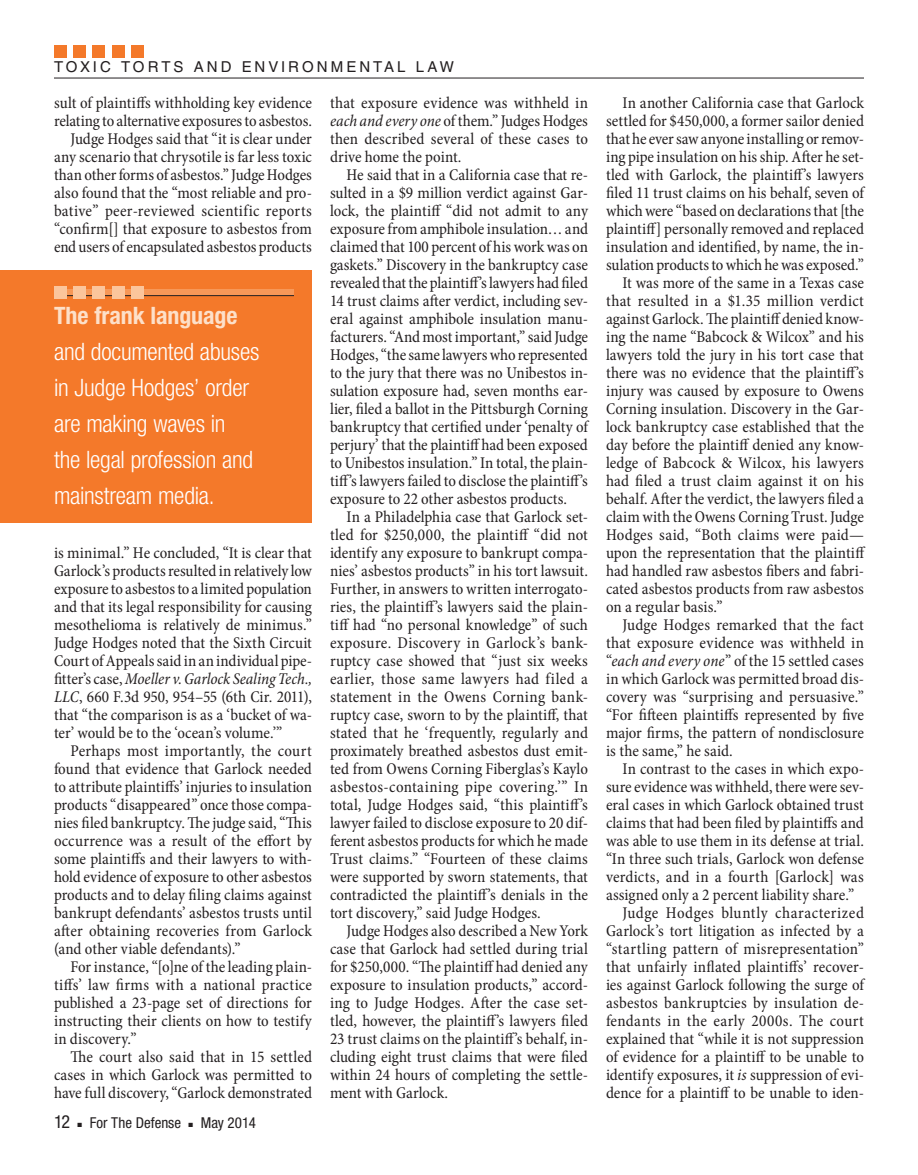
<style>
.page{position:relative;width:918px;height:1175px;background:#fff}
.page>*{position:absolute;margin:0;border:0;box-sizing:border-box;transform-origin:0 0}
.pullout_LH_block{font:300 condensed 24px/36px "Helvetica Neue";letter-spacing:-.01em;color:#fff}
.folio_left{font:condensed 18px "Helvetica Neue";color:#231f20}
.body_para_ind{font:condensed 16.5px/18px "Minion Pro";color:#231f20;text-align:justify}
.body_para_ind_tighte{font:condensed 16.5px/18px "Minion Pro";letter-spacing:-.005em;color:#231f20;text-align:justify}
.body_no_ind_tighter{font:condensed 16.5px/18px "Minion Pro";letter-spacing:-.005em;color:#231f20}
.t1{font:15px "Helvetica";letter-spacing:.2em;color:#231f20}
.folio_left-2{font:condensed 15px "Helvetica Neue";color:#231f20}
.s1{font-style:italic}
.s2{font-weight:700;color:#fde0c9}
</style>
<div class="page">
<hr style="left:54px;top:78px;width:810px;height:1px;background:#231f20">
<div style="left:54px;top:45px;width:12px;height:12px;background:#f4792a"></div>
<div style="left:73px;top:45px;width:13px;height:12px;background:#f4792a"></div>
<div style="left:93px;top:45px;width:12px;height:12px;background:#f4792a"></div>
<div style="left:112px;top:45px;width:13px;height:12px;background:#f4792a"></div>
<div style="left:132px;top:45px;width:12px;height:12px;background:#f4792a"></div>
<div style="left:0;top:270px;width:312px;height:252px;background:#f4792a"></div>
<div style="left:54px;top:290px;width:240px;height:6px;background:#f79858"></div>
<hr style="left:54px;top:295px;width:240px;height:1px;background:#231f20">
<div style="left:54px;top:286px;width:12px;height:13px;background:#fbc59c"></div>
<div style="left:73px;top:286px;width:13px;height:13px;background:#fbc59c"></div>
<div style="left:93px;top:286px;width:12px;height:13px;background:#fbc59c"></div>
<div style="left:112px;top:286px;width:13px;height:13px;background:#fbc59c"></div>
<div style="left:132px;top:286px;width:12px;height:13px;background:#fbc59c"></div>
<p class="t1" style="left:54px;top:58px;width:402px">TOXIC TORTS AND ENVIRONMENTAL LAW</p>
<p class="body_no_ind_tighter" style="left:54px;top:94px;width:260px">sult of plaintiffs withholding key evidence relating to alternative exposures to asbestos.</p>
<p class="body_para_ind_tighte" style="left:54px;top:130px;width:260px;text-indent:16px">Judge Hodges said that “it is clear under any scenario that chrysotile is far less toxic than other forms of asbestos.” Judge Hodges also found that the “most reliable and pro&shy;bative” peer-reviewed scientific reports “confirm[] that exposure to asbestos from end users of encapsulated asbestos products</p>
<p class="body_para_ind" style="left:330px;top:94px;width:260px">that exposure evidence was withheld in <span class="s1">each and every one</span> of them.” Judges Hodges then described several of these cases to drive home the point.</p>
<p class="body_para_ind_tighte" style="left:330px;top:166px;width:260px;text-indent:16px">He said that in a California case that re&shy;sulted in a $9 million verdict against Gar&shy;lock, the plaintiff “did not admit to any exposure from amphibole insulation… and claimed that 100 percent of his work was on gaskets.” Discovery in the bankruptcy case revealed that the plaintiff’s lawyers had filed 14 trust claims after verdict, including sev&shy;eral against amphibole insulation manu&shy;facturers. “And most important,” said Judge Hodges, “the same lawyers who represented to the jury that there was no Unibestos in&shy;sulation exposure had, seven months ear&shy;lier, filed a ballot in the Pittsburgh Corning bankruptcy that certified under ‘penalty of perjury’ that the plaintiff had been exposed to Unibestos insulation.” In total, the plain&shy;tiff’s lawyers failed to disclose the plaintiff’s exposure to 22 other asbestos products.</p>
<p class="body_para_ind" style="left:330px;top:508px;width:260px;text-indent:16px">In a Philadelphia case that Garlock set&shy;tled for $250,000, the plaintiff “did not identify any exposure to bankrupt compa&shy;nies’ asbestos products” in his tort lawsuit.<br>Further, in answers to written interrogato&shy;ries, the plaintiff’s lawyers said the plain&shy;tiff had “no personal knowledge” of such exposure. Discovery in Garlock’s bank&shy;ruptcy case showed that “just six weeks earlier, those same lawyers had filed a statement in the Owens Corning bank&shy;ruptcy case, sworn to by the plaintiff, that stated that he ‘frequently, regularly and proximately breathed asbestos dust emit&shy;ted from Owens Corning Fiberglas’s Kaylo asbestos-containing pipe covering.’” In total, Judge Hodges said, “this plaintiff’s lawyer failed to disclose exposure to 20 dif&shy;ferent asbestos products for which he made Trust claims.” “Fourteen of these claims were supported by sworn statements, that contradicted the plaintiff’s denials in the tort discovery,” said Judge Hodges.</p>
<p class="body_para_ind" style="left:330px;top:922px;width:260px;text-indent:16px">Judge Hodges also described a New York case that Garlock had settled during trial for $250,000. “The plaintiff had denied any exposure to insulation products,” accord&shy;ing to Judge Hodges. After the case set&shy;tled, however, the plaintiff’s lawyers filed 23 trust claims on the plaintiff’s behalf, in&shy;cluding eight trust claims that were filed within 24 hours of completing the settle&shy;ment with Garlock.</p>
<p class="pullout_LH_block" style="left:54px;top:297px;width:207px"><span class="s2">The frank language </span>and documented abuses in Judge Hodges’ order are making waves in<br>the legal profession and mainstream media.</p>
<p class="body_para_ind_tighte" style="left:54px;top:544px;width:260px">is minimal.” He concluded, “It is clear that Garlock’s products resulted in relatively low exposure to asbestos to a limited population and that its legal responsibility for causing mesothelioma is relatively de minimus.” Judge Hodges noted that the Sixth Circuit Court of Appeals said in an individual pipe&shy;fitter’s case, <span class="s1">Moeller v. Garlock Sealing Tech., LLC</span>, 660 F.3d 950, 954–55 (6th Cir. 2011), that “the comparison is as a ‘bucket of wa&shy;ter’ would be to the ‘ocean’s volume.’”</p>
<p class="body_para_ind" style="left:54px;top:742px;width:260px;text-indent:16px">Perhaps most importantly, the court found that evidence that Garlock needed to attribute plaintiffs’ injuries to insulation products “disappeared” once those compa&shy;nies filed bankruptcy. The judge said, “This occurrence was a result of the effort by some plaintiffs and their lawyers to with&shy;hold evidence of exposure to other asbestos products and to delay filing claims against bankrupt defendants’ asbestos trusts until after obtaining recoveries from Garlock (and other viable defendants).”</p>
<p class="body_para_ind" style="left:54px;top:958px;width:260px;text-indent:16px">For instance, “[o]ne of the leading plain&shy;tiffs’ law firms with a national practice published a 23-page set of directions for instructing their clients on how to testify in discovery.”</p>
<p class="body_para_ind" style="left:54px;top:1048px;width:260px;text-indent:16px">The court also said that in 15 settled cases in which Garlock was permitted to have full discovery, “Garlock demonstrated</p>
<p class="folio_left" style="left:54px;top:1111px;width:18px">12</p>
<p class="folio_left-2" style="left:78px;top:1114px;width:105px">■ For The Defense</p>
<p class="folio_left-2" style="left:189px;top:1114px;width:69px">■ May 2014</p>
<p class="body_para_ind_tighte" style="left:606px;top:94px;width:260px;text-indent:16px">In another California case that Garlock settled for $450,000, a former sailor denied that he ever saw anyone installing or remov&shy;ing pipe insulation on his ship. After he set&shy;tled with Garlock, the plaintiff’s lawyers filed 11 trust claims on his behalf, seven of which were “based on declarations that [the plaintiff] personally removed and replaced insulation and identified, by name, the in&shy;sulation products to which he was exposed.”</p>
<p class="body_para_ind" style="left:606px;top:274px;width:261px;text-indent:16px">It was more of the same in a Texas case that resulted in a $1.35 million verdict against Garlock. The plaintiff denied know&shy;ing the name “Babcock &amp; Wilcox” and his lawyers told the jury in his tort case that there was no evidence that the plaintiff’s injury was caused by exposure to Owens Corning insulation. Discovery in the Gar&shy;lock bankruptcy case established that the day before the plaintiff denied any know&shy;ledge of Babcock &amp; Wilcox, his lawyers had filed a trust claim against it on his behalf. After the verdict, the lawyers filed a claim with the Owens Corning Trust. Judge Hodges said, “Both claims were paid— upon the representation that the plaintiff had handled raw asbestos fibers and fabri&shy;cated asbestos products from raw asbestos on a regular basis.”</p>
<p class="body_para_ind" style="left:606px;top:616px;width:260px;text-indent:16px">Judge Hodges remarked that the fact that exposure evidence was withheld in “<span class="s1">each and every one</span>” of the 15 settled cases in which Garlock was permitted broad dis&shy;covery was “surprising and persuasive.” “For fifteen plaintiffs represented by five major firms, the pattern of nondisclosure is the same,” he said.</p>
<p class="body_para_ind" style="left:606px;top:760px;width:260px;text-indent:16px">In contrast to the cases in which expo&shy;sure evidence was withheld, there were sev&shy;eral cases in which Garlock obtained trust claims that had been filed by plaintiffs and was able to use them in its defense at trial. “In three such trials, Garlock won defense verdicts, and in a fourth [Garlock] was assigned only a 2 percent liability share.”</p>
<p class="body_para_ind" style="left:606px;top:904px;width:260px;text-indent:16px">Judge Hodges bluntly characterized Garlock’s tort litigation as infected by a “startling pattern of misrepresentation” that unfairly inflated plaintiffs’ recover&shy;ies against Garlock following the surge of asbestos bankruptcies by insulation de&shy;fendants in the early 2000s. The court explained that “while it is not suppression of evidence for a plaintiff to be unable to identify exposures, it <span class="s1">is</span> suppression of evi&shy;dence for a plaintiff to be unable to iden-</p>
</div>
